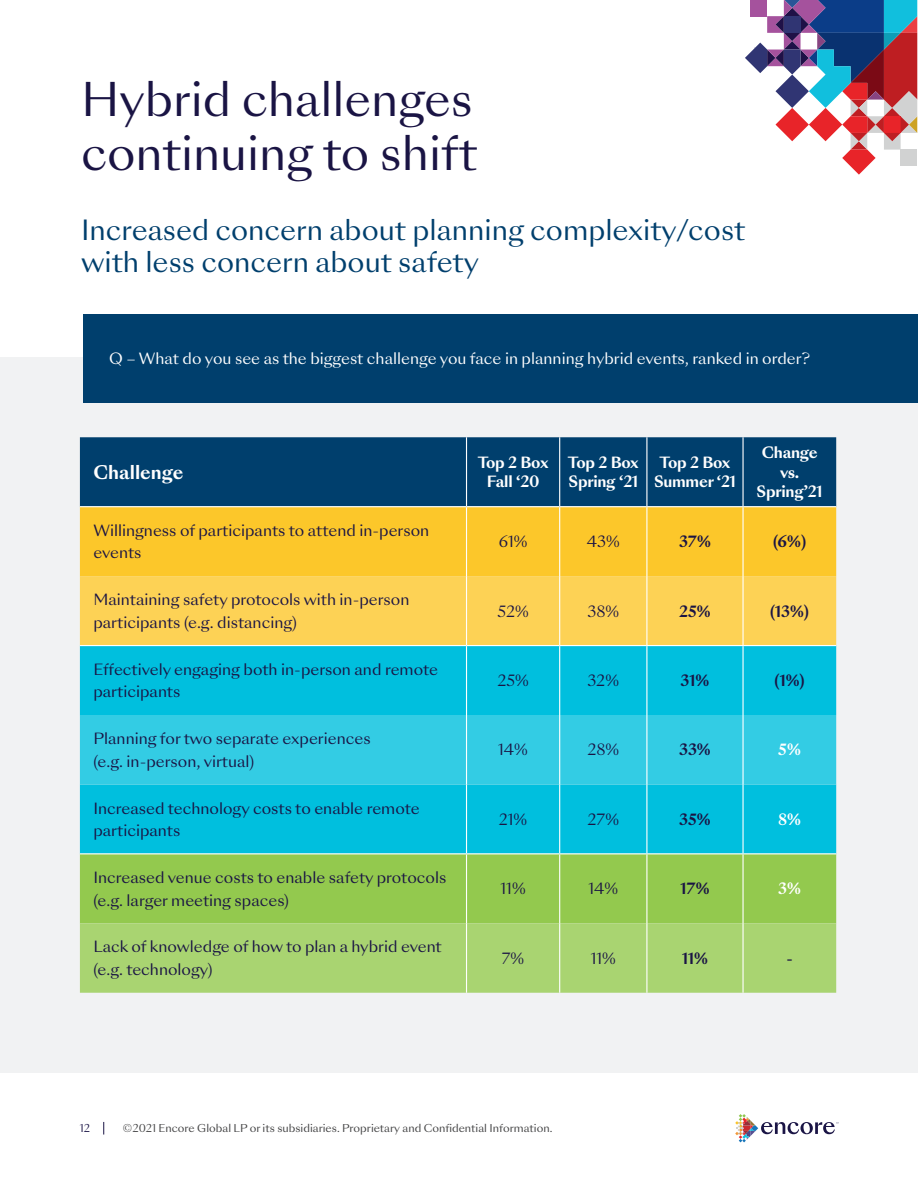
<style>
.page{position:relative;width:918px;height:1188px;background:#fff}
.page>*{position:absolute;margin:0;border:0;box-sizing:border-box;transform-origin:0 0}
.t1{font:45px/54px "Sang Bleu Sunrise";color:#1a1444}
.t2{font:27px/32.4px "Sang Bleu Sunrise";color:#003f6d}
.t3{font:700 18px "Sang Bleu Sunrise";color:#fff}
.t4{font:15px/22.5px "Sang Bleu Sunrise";color:#1a1444}
.t5{font:15px "Sang Bleu Sunrise";color:#fff}
.t6{font:700 15px/19.5px "Sang Bleu Sunrise";letter-spacing:-.02em;color:#fff;text-align:center}
.t7{font:700 15px "Sang Bleu Sunrise";color:#1a1444}
.t8{font:10.5px "Sang Bleu Sunrise";color:#404041}
.t9{font:10.5px "Sang Bleu Sunrise";color:#1a1445}
</style>
<div class="page">
<svg style="left:735px;top:1114px;width:104px;height:28px"></svg>
<svg style="left:103px;top:1122px;width:1px;height:13px"></svg>
<div style="left:0;top:357px;width:918px;height:716px;background:#f1f2f3"></div>
<div style="left:83px;top:314px;width:835px;height:88px;background:#003f6d"></div>
<svg style="left:745px;top:0;width:172px;height:175px"></svg>
<div style="left:80px;top:437px;width:756px;height:69px;background:#003f6d"></div>
<div style="left:80px;top:507px;width:756px;height:69px;background:#fcc72a"></div>
<div style="left:80px;top:576px;width:756px;height:69px;background:#fdd255"></div>
<div style="left:80px;top:646px;width:756px;height:207px;background:#00bfde"></div>
<div style="left:80px;top:715px;width:756px;height:69px;background:#33cce4"></div>
<div style="left:80px;top:854px;width:756px;height:69px;background:#93c94e"></div>
<div style="left:80px;top:923px;width:756px;height:70px;background:#a9d471"></div>
<hr style="left:466px;top:437px;width:1px;height:69px;background:#fff">
<hr style="left:559px;top:437px;width:1px;height:69px;background:#fff">
<hr style="left:646px;top:437px;width:1px;height:69px;background:#fff">
<hr style="left:742px;top:437px;width:2px;height:69px;background:#fff">
<hr style="left:466px;top:507px;width:1px;height:69px;background:#fff">
<hr style="left:559px;top:507px;width:1px;height:69px;background:#fff">
<hr style="left:646px;top:507px;width:1px;height:69px;background:#fff">
<hr style="left:742px;top:507px;width:2px;height:69px;background:#fff">
<hr style="left:466px;top:576px;width:1px;height:69px;background:#fff">
<hr style="left:559px;top:576px;width:1px;height:69px;background:#fff">
<hr style="left:646px;top:576px;width:1px;height:69px;background:#fff">
<hr style="left:742px;top:576px;width:2px;height:69px;background:#fff">
<hr style="left:466px;top:646px;width:1px;height:69px;background:#fff">
<hr style="left:559px;top:646px;width:1px;height:69px;background:#fff">
<hr style="left:646px;top:646px;width:1px;height:69px;background:#fff">
<hr style="left:742px;top:646px;width:2px;height:69px;background:#fff">
<hr style="left:466px;top:715px;width:1px;height:69px;background:#fff">
<hr style="left:559px;top:715px;width:1px;height:69px;background:#fff">
<hr style="left:646px;top:715px;width:1px;height:69px;background:#fff">
<hr style="left:742px;top:715px;width:2px;height:69px;background:#fff">
<hr style="left:466px;top:784px;width:1px;height:69px;background:#fff">
<hr style="left:559px;top:784px;width:1px;height:69px;background:#fff">
<hr style="left:646px;top:784px;width:1px;height:69px;background:#fff">
<hr style="left:742px;top:784px;width:2px;height:69px;background:#fff">
<hr style="left:466px;top:854px;width:1px;height:69px;background:#fff">
<hr style="left:559px;top:854px;width:1px;height:69px;background:#fff">
<hr style="left:646px;top:854px;width:1px;height:69px;background:#fff">
<hr style="left:742px;top:854px;width:2px;height:69px;background:#fff">
<hr style="left:466px;top:923px;width:1px;height:70px;background:#fff">
<hr style="left:559px;top:923px;width:1px;height:70px;background:#fff">
<hr style="left:646px;top:923px;width:1px;height:70px;background:#fff">
<hr style="left:742px;top:923px;width:2px;height:70px;background:#fff">
<hr style="left:80px;top:506px;width:387px;height:1px;background:#fff">
<hr style="left:467px;top:506px;width:93px;height:1px;background:#fff">
<hr style="left:560px;top:506px;width:87px;height:1px;background:#fff">
<hr style="left:647px;top:506px;width:96px;height:1px;background:#fff">
<hr style="left:743px;top:506px;width:93px;height:1px;background:#fff">
<hr style="left:80px;top:645px;width:387px;height:1px;background:#fff">
<hr style="left:467px;top:645px;width:93px;height:1px;background:#fff">
<hr style="left:560px;top:645px;width:87px;height:1px;background:#fff">
<hr style="left:647px;top:645px;width:96px;height:1px;background:#fff">
<hr style="left:743px;top:645px;width:93px;height:1px;background:#fff">
<hr style="left:80px;top:853px;width:387px;height:1px;background:#fff">
<hr style="left:467px;top:853px;width:93px;height:1px;background:#fff">
<hr style="left:560px;top:853px;width:87px;height:1px;background:#fff">
<hr style="left:647px;top:853px;width:96px;height:1px;background:#fff">
<hr style="left:743px;top:853px;width:93px;height:1px;background:#fff">
<h1 class="t1" style="left:81px;top:75px;width:398px">Hybrid challenges continuing to shift</h1>
<h2 class="t2" style="left:81px;top:215px;width:666px">Increased concern about planning complexity/cost with less concern about safety</h2>
<p class="t5" style="left:109px;top:348px;width:703px">Q – What do you see as the biggest challenge you face in planning hybrid events, ranked in order?</p>
<p class="t3" style="left:93px;top:459px;width:91px">Challenge</p>
<p class="t6" style="left:478px;top:453px;width:72px">Top 2 Box<br>Fall ‘20</p>
<p class="t6" style="left:568px;top:453px;width:72px;text-align:left">Top 2 Box<br>Spring ‘21</p>
<p class="t6" style="left:654px;top:453px;width:83px">Top 2 Box<br>Summer ‘21</p>
<p class="t6" style="left:757px;top:443px;width:68px">Change vs.<br>Spring’21</p>
<p class="t4" style="left:93px;top:520px;width:337px">Willingness of participants to attend in-person events</p>
<p class="t4" style="left:499px;top:531px;width:30px">61%</p>
<p class="t4" style="left:587px;top:531px;width:34px">43%</p>
<p class="t7" style="left:679px;top:531px;width:33px">37%</p>
<p class="t7" style="left:773px;top:531px;width:35px">(6%)</p>
<p class="t4" style="left:93px;top:589px;width:318px">Maintaining safety protocols with in-person participants (e.g. distancing)</p>
<p class="t4" style="left:497px;top:600px;width:33px">52%</p>
<p class="t4" style="left:587px;top:600px;width:33px">38%</p>
<p class="t7" style="left:679px;top:600px;width:33px">25%</p>
<p class="t7" style="left:770px;top:600px;width:40px">(13%)</p>
<p class="t4" style="left:93px;top:659px;width:346px">Effectively engaging both in-person and remote participants</p>
<p class="t4" style="left:497px;top:670px;width:33px">25%</p>
<p class="t4" style="left:588px;top:670px;width:33px">32%</p>
<p class="t7" style="left:681px;top:670px;width:30px">31%</p>
<p class="t7" style="left:775px;top:670px;width:32px">(1%)</p>
<p class="t4" style="left:93px;top:728px;width:279px">Planning for two separate experiences (e.g. in-person, virtual)</p>
<p class="t4" style="left:498px;top:739px;width:31px">14%</p>
<p class="t4" style="left:587px;top:739px;width:33px">28%</p>
<p class="t7" style="left:679px;top:739px;width:33px">33%</p>
<p class="t6" style="left:778px;top:741px;width:24px">5%</p>
<p class="t4" style="left:93px;top:797px;width:328px">Increased technology costs to enable remote participants</p>
<p class="t4" style="left:499px;top:809px;width:30px">21%</p>
<p class="t4" style="left:588px;top:809px;width:33px">27%</p>
<p class="t7" style="left:679px;top:809px;width:33px">35%</p>
<p class="t6" style="left:778px;top:810px;width:24px">8%</p>
<p class="t4" style="left:93px;top:867px;width:355px">Increased venue costs to enable safety protocols (e.g. larger meeting spaces)</p>
<p class="t4" style="left:501px;top:878px;width:27px">11%</p>
<p class="t4" style="left:588px;top:878px;width:31px">14%</p>
<p class="t7" style="left:680px;top:878px;width:31px">17%</p>
<p class="t6" style="left:778px;top:879px;width:24px">3%</p>
<p class="t4" style="left:93px;top:936px;width:350px">Lack of knowledge of how to plan a hybrid event (e.g. technology)</p>
<p class="t4" style="left:502px;top:948px;width:24px">7%</p>
<p class="t4" style="left:591px;top:948px;width:27px">11%</p>
<p class="t7" style="left:682px;top:948px;width:27px">11%</p>
<p class="t7" style="left:786px;top:948px;width:8px">-</p>
<p class="t9" style="left:80px;top:1121px;width:12px">12</p>
<p class="t8" style="left:123px;top:1121px;width:431px">©2021 Encore Global LP or its subsidiaries. Proprietary and Confidential Information.</p>
</div>
